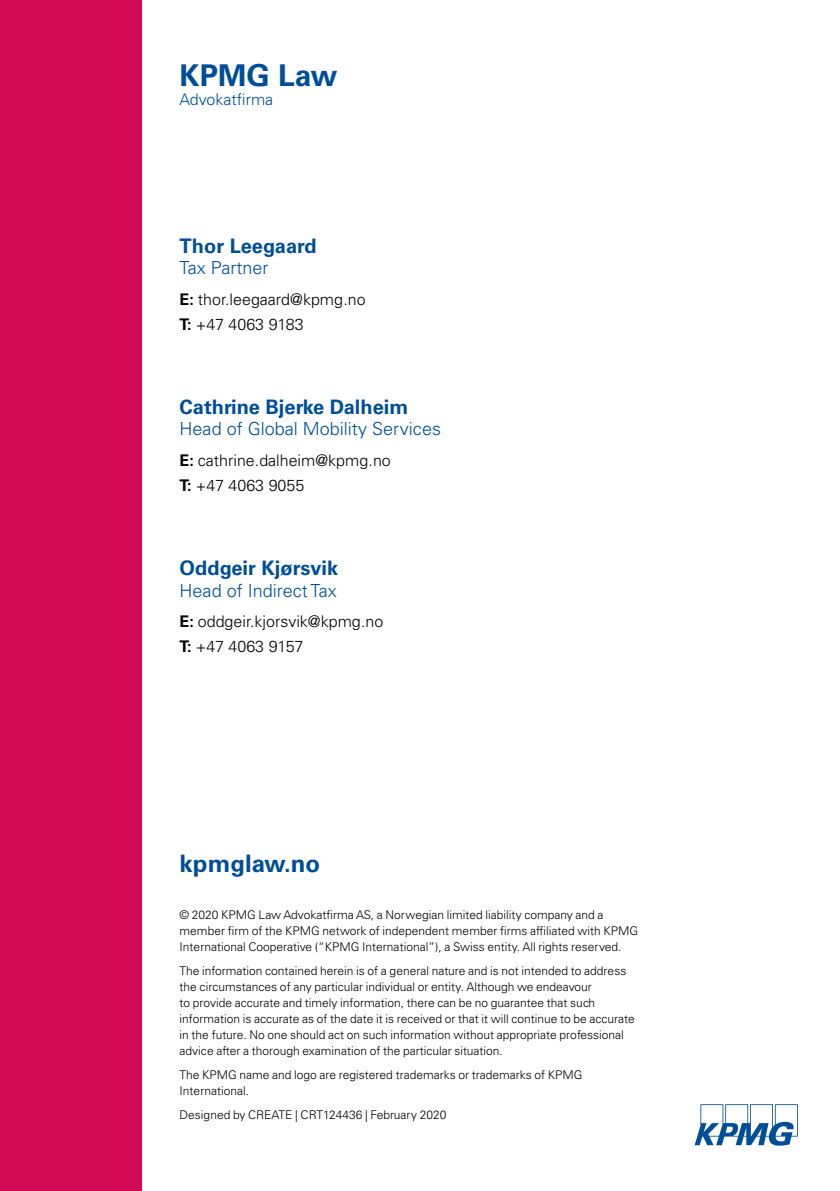
<style>
.page{position:relative;width:840px;height:1191px;background:#fff}
.page>*{position:absolute;margin:0;border:0;box-sizing:border-box;transform-origin:0 0}
.t1{font:700 30px "Univers LT Std";color:#004e98}
.t2{font:700 24px "Univers LT Std";color:#004e98}
.t3{font:700 20px "Univers LT Std";color:#004e98}
.t4{font:300 18px "Univers LT Std";color:#004e98}
.t5{font:300 16px/24.8px "Univers LT Std";color:#000}
.t6{font:300 16px "Univers LT Std";color:#004e98}
.t7{font:300 12px/16px "Univers LT Std";color:#000}
.s1{font-weight:700}
</style>
<div class="page">
<div style="left:0;top:0;width:142px;height:1191px;background:#d30b55"></div>
<svg style="left:694px;top:1104px;width:103px;height:41px"></svg>
<h1 class="t1" style="left:179px;top:57px;width:159px">KPMG Law</h1>
<h3 class="t6" style="left:179px;top:90px;width:95px">Advokatfirma</h3>
<h3 class="t3" style="left:179px;top:234px;width:139px">Thor Leegaard</h3>
<h3 class="t4" style="left:179px;top:257px;width:90px">Tax Partner</h3>
<h3 class="t5" style="left:179px;top:287px;width:187px"><span class="s1">E:</span> thor.leegaard@kpmg.no<br><span class="s1">T:</span> +47 4063 9183</h3>
<h3 class="t3" style="left:179px;top:395px;width:230px">Cathrine Bjerke Dalheim</h3>
<h3 class="t4" style="left:179px;top:418px;width:263px">Head of Global Mobility Services</h3>
<h3 class="t5" style="left:179px;top:448px;width:213px"><span class="s1">E:</span> cathrine.dalheim@kpmg.no<br><span class="s1">T:</span> +47 4063 9055</h3>
<h3 class="t3" style="left:179px;top:556px;width:160px">Oddgeir Kjørsvik</h3>
<h3 class="t4" style="left:179px;top:579px;width:159px">Head of Indirect Tax</h3>
<h3 class="t5" style="left:179px;top:609px;width:205px"><span class="s1">E:</span> oddgeir.kjorsvik@kpmg.no<br><span class="s1">T:</span> +47 4063 9157</h3>
<h2 class="t2" style="left:179px;top:849px;width:142px">kpmglaw.no</h2>
<p class="t7" style="left:179px;top:906px;width:460px">© 2020 KPMG Law Advokatfirma AS, a Norwegian limited liability company and a member firm of the KPMG network of independent member firms affiliated with KPMG<br>International Cooperative (“KPMG International”), a Swiss entity. All rights reserved.</p>
<p class="t7" style="left:179px;top:962px;width:456px">The information contained herein is of a general nature and is not intended to address the circumstances of any particular individual or entity. Although we endeavour<br>to provide accurate and timely information, there can be no guarantee that such information is accurate as of the date it is received or that it will continue to be accurate in the future. No one should act on such information without appropriate professional advice after a thorough examination of the particular situation.</p>
<p class="t7" style="left:179px;top:1066px;width:404px">The KPMG name and logo are registered trademarks or trademarks of KPMG<br>International.</p>
<p class="t7" style="left:179px;top:1106px;width:268px">Designed by CREATE | CRT124436 | February 2020</p>
</div>
